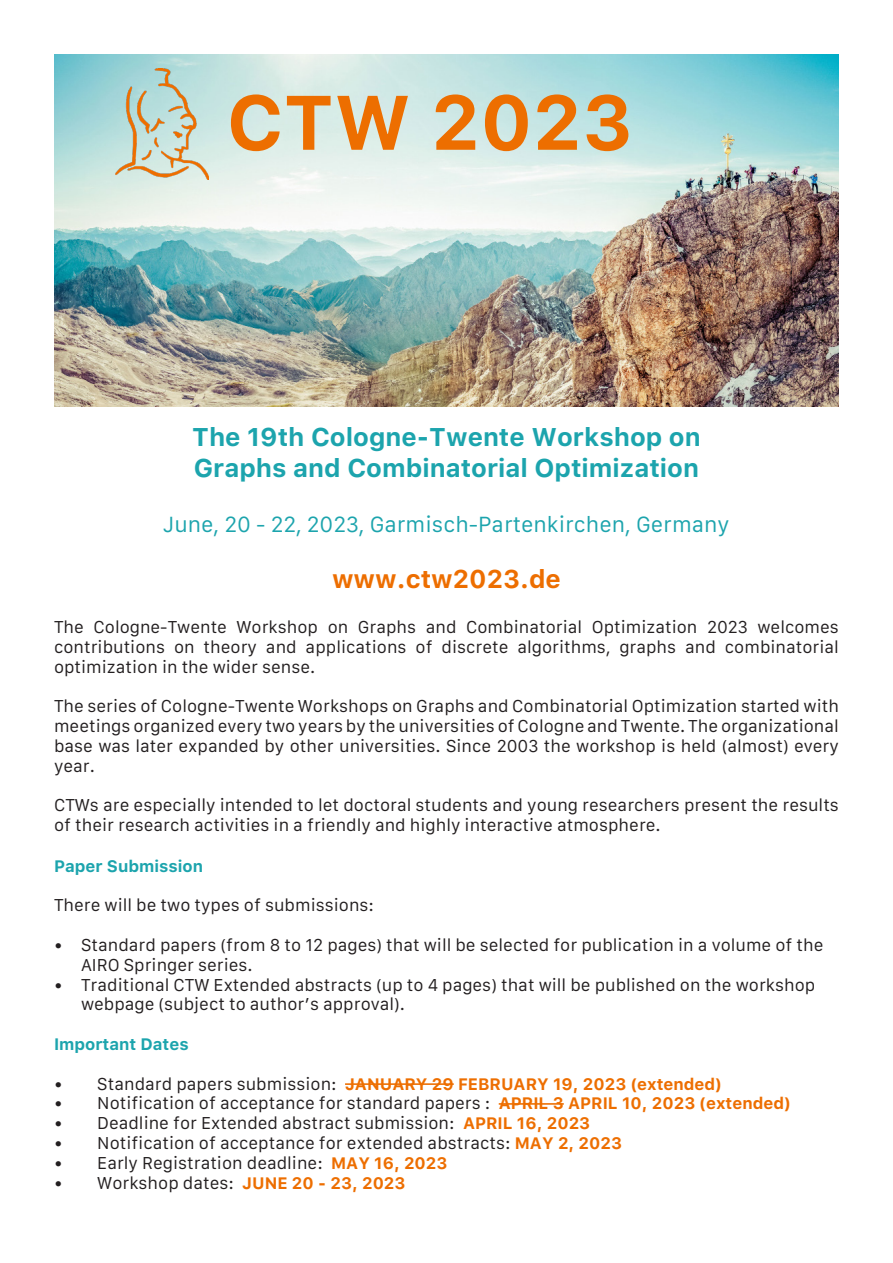
<style>
.page{position:relative;width:893px;height:1263px;background:#fff}
.page>*{position:absolute;margin:0;border:0;box-sizing:border-box;transform-origin:0 0}
.t1{font:700 76.5px "Galvji";color:#ed6e00}
.t2{font:700 25.5px "Galvji";color:#1ca4ad}
.t3{font:700 25.5px "Galvji";color:#ed6e00}
.t4{font:21px "Galvji";color:#1ca4ad}
.t5{font:16.5px/19.8px "Galvji";color:#231f20}
.t6{font:700 16.5px "Galvji";color:#ed6e00}
.t7{font:700 16.5px "Galvji";color:#1ca4ad}
.s1{font-weight:400;color:#231f20}
.s2{font-weight:700;color:#ed6e00}
</style>
<div class="page">
<img style="left:54px;top:54px;width:785px;height:352px">
<img style="left:116px;top:68px;width:93px;height:111px">
<hr style="left:345px;top:1083px;width:109px;height:2px;background:#ed6e00">
<hr style="left:499px;top:1103px;width:65px;height:2px;background:#ed6e00">
<p class="t1" style="left:227px;top:77px;width:408px">CTW 2023</p>
<p class="t2" style="left:192px;top:422px;width:510px">The 19th Cologne-Twente Workshop on</p>
<p class="t2" style="left:194px;top:452px;width:507px">Graphs and Combinatorial Optimization</p>
<p class="t4" style="left:163px;top:513px;width:568px">June, 20 - 22, 2023, Garmisch-Partenkirchen, Germany</p>
<p class="t3" style="left:332px;top:564px;width:230px">www.ctw2023.de</p>
<p class="t5" style="left:54px;top:618px;width:786px;text-align:justify">The Cologne-Twente Workshop on Graphs and Combinatorial Optimization 2023 welcomes contributions on theory and applications of discrete algorithms, graphs and combinatorial optimization in the wider sense.</p>
<p class="t5" style="left:54px;top:697px;width:786px;text-align:justify">The series of Cologne-Twente Workshops on Graphs and Combinatorial Optimization started with meetings organized every two years by the universities of Cologne and Twente. The organizational base was later expanded by other universities. Since 2003 the workshop is held (almost) every year.</p>
<p class="t5" style="left:54px;top:796px;width:786px">CTWs are especially intended to let doctoral students and young researchers present the results of their research activities in a friendly and highly interactive atmosphere.</p>
<p class="t7" style="left:54px;top:856px;width:151px">Paper Submission</p>
<p class="t5" style="left:54px;top:896px;width:322px">There will be two types of submissions:</p>
<p class="t5" style="left:81px;top:935px;width:744px;text-indent:-27px">• Standard papers (from 8 to 12 pages) that will be selected for publication in a volume of the<br>AIRO Springer series.</p>
<p class="t5" style="left:81px;top:975px;width:736px;text-indent:-27px">• Traditional CTW Extended abstracts (up to 4 pages) that will be published on the workshop webpage (subject to author’s approval).</p>
<p class="t7" style="left:54px;top:1034px;width:136px">Important Dates</p>
<p class="t6" style="left:54px;top:1074px;width:669px"><span class="s1">• Standard papers submission:</span> JANUARY 29 FEBRUARY 19, 2023 (extended)</p>
<p class="t5" style="left:54px;top:1094px;width:738px">• Notification of acceptance for standard papers : <span class="s2">APRIL 3 APRIL 10, 2023 (extended)</span></p>
<p class="t5" style="left:54px;top:1114px;width:538px">• Deadline for Extended abstract submission: <span class="s2">APRIL 16, 2023</span></p>
<p class="t5" style="left:54px;top:1133px;width:570px">• Notification of acceptance for extended abstracts: <span class="s2">MAY 2, 2023</span></p>
<p class="t5" style="left:54px;top:1153px;width:395px">• Early Registration deadline: <span class="s2">MAY 16, 2023</span></p>
<p class="t5" style="left:54px;top:1173px;width:353px">• Workshop dates: <span class="s2">JUNE 20 - 23, 2023</span></p>
</div>
